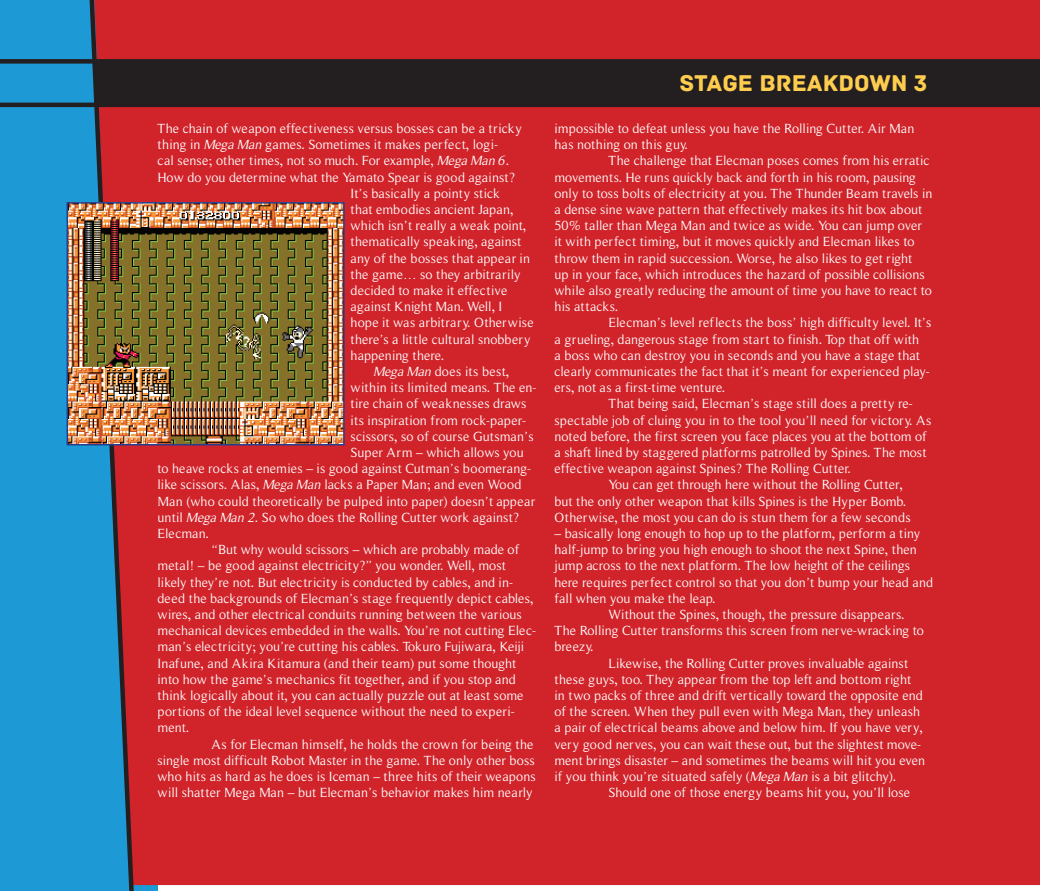
<style>
.page{position:relative;width:1040px;height:891px;background:#fff}
.page>*{position:absolute;margin:0;border:0;box-sizing:border-box;transform-origin:0 0}
.t1{font:24px "Archive";color:#fecc4e}
.t2{font:13.5px "Roman Serif";color:#fff}
.t3{font:13.5px "Roman Serif";letter-spacing:.025em;color:#fff}
.t4{font:13.5px "Roman Serif";letter-spacing:.03em;color:#fff}
.t5{font:13.5px "Roman Serif";letter-spacing:.02em;color:#fff}
.s1{font-style:italic}
</style>
<div class="page">
<div style="left:0;top:0;width:158px;height:891px;background:#1d99d6"></div>
<div style="left:138px;top:0;width:902px;height:885px;background:#d1232a"></div>
<div style="left:94px;top:62px;width:946px;height:43px;background:#231f20"></div>
<svg style="left:87px;top:0;width:51px;height:891px"></svg>
<div style="left:0;top:59px;width:1040px;height:5px;background:#231f20"></div>
<hr style="left:0;top:103px;width:1040px;height:4px;background:#231f20">
<img style="left:70px;top:205px;width:271px;height:238px">
<div style="left:67px;top:202px;width:277px;height:244px;border:2px solid #253f8e"></div>
<p class="t2" style="left:158px;top:121px;width:366px">The chain of weapon effectiveness versus bosses can be a tricky</p>
<p class="t2" style="left:158px;top:137px;width:342px">thing in <span class="s1">Mega Man</span> games. Sometimes it makes perfect, logi-</p>
<p class="t2" style="left:158px;top:153px;width:353px">cal sense; other times, not so much. For example, <span class="s1">Mega Man 6</span>.</p>
<p class="t2" style="left:158px;top:169px;width:359px">How do you determine what the Yamato Spear is good against?</p>
<p class="t2" style="left:350px;top:185px;width:151px">It’s basically a pointy stick</p>
<p class="t2" style="left:350px;top:202px;width:164px">that embodies ancient Japan,</p>
<p class="t2" style="left:350px;top:218px;width:177px">which isn’t really a weak point,</p>
<p class="t2" style="left:350px;top:234px;width:172px">thematically speaking, against</p>
<p class="t3" style="left:350px;top:250px;width:181px">any of the bosses that appear in</p>
<p class="t5" style="left:350px;top:266px;width:171px">the game… so they arbitrarily</p>
<p class="t2" style="left:350px;top:283px;width:158px">decided to make it effective</p>
<p class="t2" style="left:350px;top:299px;width:153px">against Knight Man. Well, I</p>
<p class="t4" style="left:350px;top:315px;width:185px">hope it was arbitrary. Otherwise</p>
<p class="t2" style="left:350px;top:331px;width:181px">there’s a little cultural snobbery</p>
<p class="t2" style="left:350px;top:347px;width:95px">happening there.</p>
<p class="t3" style="left:374px;top:364px;width:137px"><span class="s1">Mega Man</span> does its best,</p>
<p class="t2" style="left:350px;top:380px;width:187px">within its limited means. The en-</p>
<p class="t2" style="left:350px;top:396px;width:177px">tire chain of weaknesses draws</p>
<p class="t2" style="left:350px;top:412px;width:177px">its inspiration from rock-paper-</p>
<p class="t2" style="left:350px;top:428px;width:184px">scissors, so of course Gutsman’s</p>
<p class="t2" style="left:350px;top:445px;width:175px">Super Arm – which allows you</p>
<p class="t2" style="left:158px;top:461px;width:375px">to heave rocks at enemies – is good against Cutman’s boomerang-</p>
<p class="t2" style="left:158px;top:477px;width:365px">like scissors. Alas, <span class="s1">Mega Man</span> lacks a Paper Man; and even Wood</p>
<p class="t2" style="left:158px;top:493px;width:379px">Man (who could theoretically be pulped into paper) doesn’t appear</p>
<p class="t2" style="left:158px;top:509px;width:363px">until <span class="s1">Mega Man 2</span>. So who does the Rolling Cutter work against?</p>
<p class="t2" style="left:158px;top:526px;width:53px">Elecman.</p>
<p class="t2" style="left:212px;top:542px;width:309px">“But why would scissors – which are probably made of</p>
<p class="t2" style="left:158px;top:558px;width:350px">metal! – be good against electricity?” you wonder. Well, most</p>
<p class="t2" style="left:158px;top:574px;width:357px">likely they’re not. But electricity is conducted by cables, and in-</p>
<p class="t2" style="left:158px;top:590px;width:377px">deed the backgrounds of Elecman’s stage frequently depict cables,</p>
<p class="t2" style="left:158px;top:607px;width:366px">wires, and other electrical conduits running between the various</p>
<p class="t2" style="left:158px;top:623px;width:380px">mechanical devices embedded in the walls. You’re not cutting Elec-</p>
<p class="t2" style="left:158px;top:639px;width:368px">man’s electricity; you’re cutting his cables. Tokuro Fujiwara, Keiji</p>
<p class="t2" style="left:158px;top:655px;width:360px">Inafune, and Akira Kitamura (and their team) put some thought</p>
<p class="t2" style="left:158px;top:671px;width:360px">into how the game’s mechanics fit together, and if you stop and</p>
<p class="t2" style="left:158px;top:688px;width:367px">think logically about it, you can actually puzzle out at least some</p>
<p class="t2" style="left:158px;top:704px;width:359px">portions of the ideal level sequence without the need to experi-</p>
<p class="t2" style="left:158px;top:720px;width:33px">ment.</p>
<p class="t2" style="left:212px;top:736px;width:323px">As for Elecman himself, he holds the crown for being the</p>
<p class="t2" style="left:158px;top:752px;width:379px">single most difficult Robot Master in the game. The only other boss</p>
<p class="t2" style="left:158px;top:769px;width:379px">who hits as hard as he does is Iceman – three hits of their weapons</p>
<p class="t2" style="left:158px;top:785px;width:376px">will shatter Mega Man – but Elecman’s behavior makes him nearly</p>
<h1 class="t1" style="left:679px;top:69px;width:249px">STAGE BREAKDOWN 3</h1>
<p class="t2" style="left:554px;top:121px;width:361px">impossible to defeat unless you have the Rolling Cutter. Air Man</p>
<p class="t2" style="left:554px;top:137px;width:135px">has nothing on this guy.</p>
<p class="t2" style="left:608px;top:153px;width:322px">The challenge that Elecman poses comes from his erratic</p>
<p class="t2" style="left:554px;top:169px;width:363px">movements. He runs quickly back and forth in his room, pausing</p>
<p class="t2" style="left:554px;top:185px;width:379px">only to toss bolts of electricity at you. The Thunder Beam travels in</p>
<p class="t2" style="left:554px;top:202px;width:369px">a dense sine wave pattern that effectively makes its hit box about</p>
<p class="t2" style="left:554px;top:218px;width:369px">50% taller than Mega Man and twice as wide. You can jump over</p>
<p class="t2" style="left:554px;top:234px;width:361px">it with perfect timing, but it moves quickly and Elecman likes to</p>
<p class="t2" style="left:554px;top:250px;width:359px">throw them in rapid succession. Worse, he also likes to get right</p>
<p class="t2" style="left:554px;top:266px;width:371px">up in your face, which introduces the hazard of possible collisions</p>
<p class="t2" style="left:554px;top:283px;width:379px">while also greatly reducing the amount of time you have to react to</p>
<p class="t2" style="left:554px;top:299px;width:65px">his attacks.</p>
<p class="t2" style="left:608px;top:315px;width:324px">Elecman’s level reflects the boss’ high difficulty level. It’s</p>
<p class="t2" style="left:554px;top:331px;width:366px">a grueling, dangerous stage from start to finish. Top that off with</p>
<p class="t2" style="left:554px;top:347px;width:367px">a boss who can destroy you in seconds and you have a stage that</p>
<p class="t2" style="left:554px;top:364px;width:377px">clearly communicates the fact that it’s meant for experienced play-</p>
<p class="t2" style="left:554px;top:380px;width:172px">ers, not as a first-time venture.</p>
<p class="t2" style="left:608px;top:396px;width:306px">That being said, Elecman’s stage still does a pretty re-</p>
<p class="t2" style="left:554px;top:412px;width:378px">spectable job of cluing you in to the tool you’ll need for victory. As</p>
<p class="t2" style="left:554px;top:428px;width:374px">noted before, the first screen you face places you at the bottom of</p>
<p class="t2" style="left:554px;top:445px;width:373px">a shaft lined by staggered platforms patrolled by Spines. The most</p>
<p class="t2" style="left:554px;top:461px;width:298px">effective weapon against Spines? The Rolling Cutter.</p>
<p class="t2" style="left:608px;top:477px;width:296px">You can get through here without the Rolling Cutter,</p>
<p class="t2" style="left:554px;top:493px;width:353px">but the only other weapon that kills Spines is the Hyper Bomb.</p>
<p class="t2" style="left:554px;top:509px;width:358px">Otherwise, the most you can do is stun them for a few seconds</p>
<p class="t2" style="left:554px;top:526px;width:367px">– basically long enough to hop up to the platform, perform a tiny</p>
<p class="t2" style="left:554px;top:542px;width:364px">half-jump to bring you high enough to shoot the next Spine, then</p>
<p class="t2" style="left:554px;top:558px;width:357px">jump across to the next platform. The low height of the ceilings</p>
<p class="t2" style="left:554px;top:574px;width:380px">here requires perfect control so that you don’t bump your head and</p>
<p class="t2" style="left:554px;top:590px;width:162px">fall when you make the leap.</p>
<p class="t2" style="left:608px;top:607px;width:297px">Without the Spines, though, the pressure disappears.</p>
<p class="t2" style="left:554px;top:623px;width:371px">The Rolling Cutter transforms this screen from nerve-wracking to</p>
<p class="t2" style="left:554px;top:639px;width:41px">breezy.</p>
<p class="t2" style="left:608px;top:655px;width:301px">Likewise, the Rolling Cutter proves invaluable against</p>
<p class="t2" style="left:554px;top:671px;width:358px">these guys, too. They appear from the top left and bottom right</p>
<p class="t2" style="left:554px;top:688px;width:370px">in two packs of three and drift vertically toward the opposite end</p>
<p class="t2" style="left:554px;top:704px;width:367px">of the screen. When they pull even with Mega Man, they unleash</p>
<p class="t2" style="left:554px;top:720px;width:370px">a pair of electrical beams above and below him. If you have very,</p>
<p class="t2" style="left:554px;top:736px;width:368px">very good nerves, you can wait these out, but the slightest move-</p>
<p class="t2" style="left:554px;top:752px;width:372px">ment brings disaster – and sometimes the beams will hit you even</p>
<p class="t2" style="left:554px;top:769px;width:343px">if you think you’re situated safely (<span class="s1">Mega Man</span> is a bit glitchy).</p>
<p class="t2" style="left:608px;top:785px;width:303px">Should one of those energy beams hit you, you’ll lose</p>
</div>
